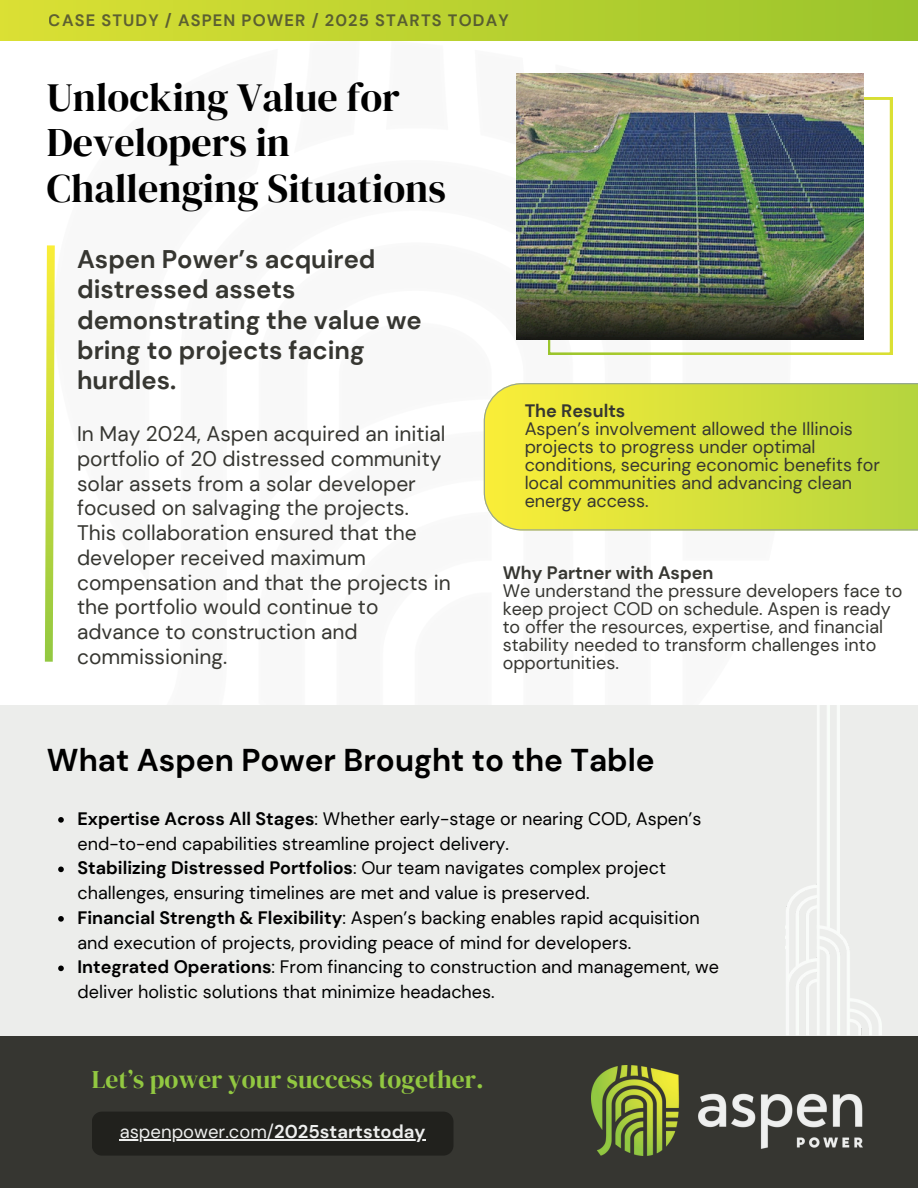
<style>
.page{position:relative;width:918px;height:1188px;background:#fff}
.page>*{position:absolute;margin:0;border:0;box-sizing:border-box;transform-origin:0 0}
.t1{font:40.2px/45.8px "DM Serif Display";color:#000}
.t2{font:700 31.5px "DM Sans";color:#000}
.t3{font:700 25.5px/30.3px "DM Sans";color:#363631}
.t4{font:25.5px "DM Serif Display";color:#92c841}
.t5{font:21px/24.8px "DM Sans";color:#363631}
.t6{font:18.45px "DM Sans";color:#eeefee}
.t7{font:18px/24.8px "DM Sans";color:#000}
.t8{font:18px/18px "DM Sans";color:#363631}
.t9{font:700 16.5px "DM Sans";letter-spacing:.07em;color:#363631}
.s1{font-weight:700}
</style>
<div class="page">
<div style="left:0;top:1036px;width:918px;height:152px;background:#363631"></div>
<img style="left:592px;top:1065px;width:271px;height:90px">
<svg style="left:548px;top:98px;width:344px;height:256px"></svg>
<img style="left:517px;top:74px;width:346px;height:265px">
<div style="left:0;top:0;width:918px;height:41px;background:linear-gradient(to right,#dbe034,#9ac42c)"></div>
<div style="left:0;top:706px;width:918px;height:330px;background:#ecedeb"></div>
<svg style="left:44px;top:245px;width:11px;height:417px"></svg>
<div style="left:92px;top:1112px;width:361px;height:44px;background:#21211d"></div>
<img style="left:786px;top:706px;width:95px;height:329px">
<svg style="left:484px;top:383px;width:434px;height:147px"></svg>
<hr style="left:120px;top:1139px;width:154px;height:1px;background:#eeefee">
<hr style="left:274px;top:1139px;width:152px;height:1px;background:#eeefee">
<svg style="left:58px;top:817px;width:6px;height:6px"></svg>
<svg style="left:58px;top:867px;width:6px;height:5px"></svg>
<svg style="left:58px;top:916px;width:6px;height:6px"></svg>
<svg style="left:58px;top:966px;width:6px;height:5px"></svg>
<p class="t9" style="left:49px;top:9px;width:461px">CASE STUDY / ASPEN POWER / 2025 STARTS TODAY</p>
<h3 class="t1" style="left:47px;top:74px;width:400px">Unlocking Value for<br>Developers in<br>Challenging Situations</h3>
<h5 class="t3" style="left:77px;top:244px;width:346px">Aspen Power’s acquired distressed assets demonstrating the value we bring to projects facing hurdles.</h5>
<h1 class="t5" style="left:77px;top:422px;width:375px">In May 2024, Aspen acquired an initial portfolio of 20 distressed community solar assets from a solar developer focused on salvaging the projects.<br>This collaboration ensured that the developer received maximum compensation and that the projects in the portfolio would continue to advance to construction and commissioning.</h1>
<p class="t8" style="left:525px;top:402px;width:357px"><span class="s1">The Results<br></span>Aspen’s involvement allowed the Illinois projects to progress under optimal conditions, securing economic benefits for local communities and advancing clean energy access.</p>
<p class="t8" style="left:503px;top:564px;width:401px"><span class="s1">Why Partner with Aspen<br></span>We understand the pressure developers face to keep project COD on schedule. Aspen is ready to offer the resources, expertise, and financial stability needed to transform challenges into opportunities.</p>
<p class="t2" style="left:47px;top:740px;width:609px">What Aspen Power Brought to the Table</p>
<h6 class="t7" style="left:78px;top:806px;width:625px"><span class="s1">Expertise Across All Stages</span>: Whether early-stage or nearing COD, Aspen’s end-to-end capabilities streamline project delivery.</h6>
<h6 class="t7" style="left:78px;top:856px;width:590px"><span class="s1">Stabilizing Distressed Portfolios</span>: Our team navigates complex project challenges, ensuring timelines are met and value is preserved.</h6>
<h2 class="t7" style="left:78px;top:905px;width:624px"><span class="s1">Financial Strength &amp; Flexibility</span>: Aspen’s backing enables rapid acquisition and execution of projects, providing peace of mind for developers.</h2>
<p class="t7" style="left:78px;top:955px;width:643px"><span class="s1">Integrated Operations</span>: From financing to construction and management, we deliver holistic solutions that minimize headaches.</p>
<p class="t4" style="left:92px;top:1062px;width:393px">Let’s power your success together.</p>
<p class="t6" style="left:120px;top:1120px;width:307px">aspenpower.com/<span class="s1">2025startstoday</span></p>
</div>
